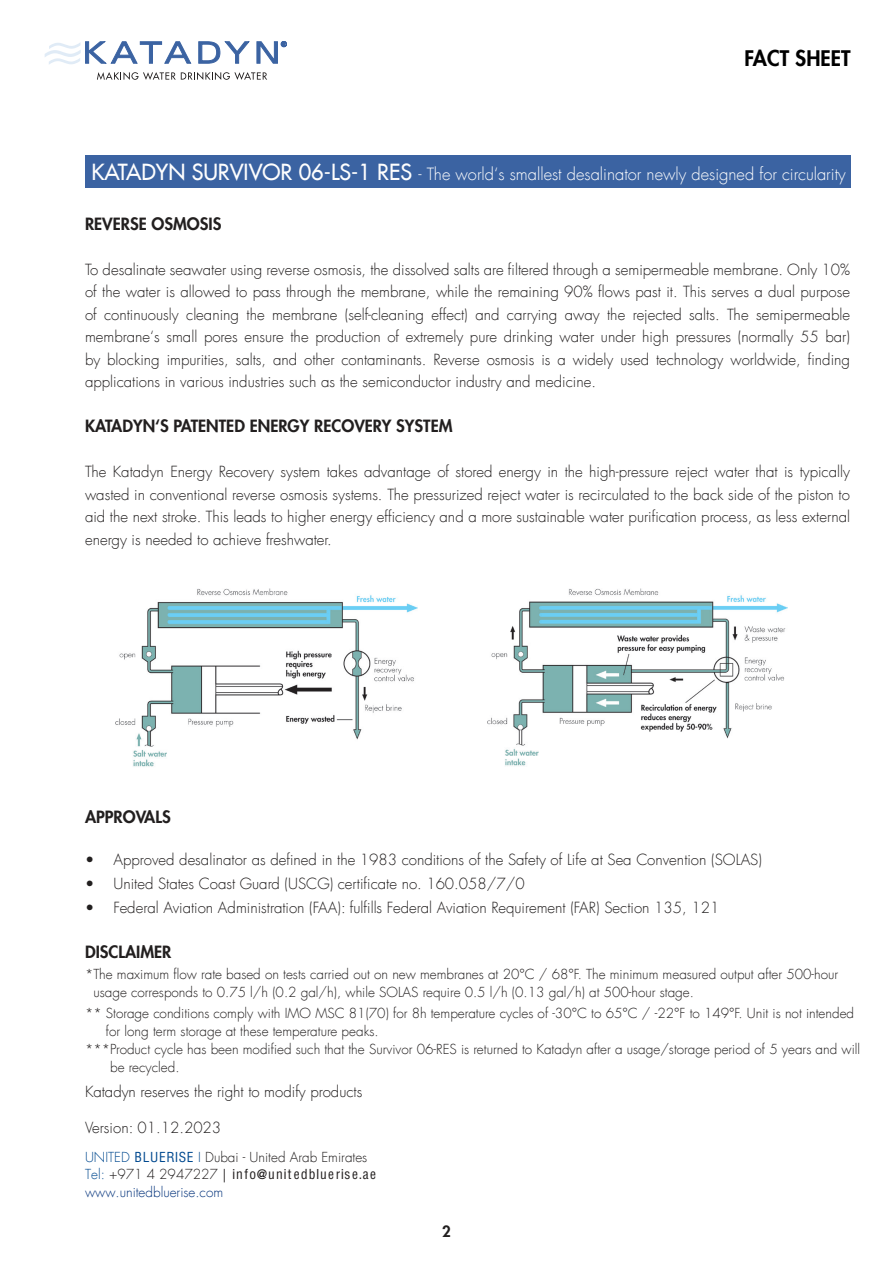
<style>
.page{position:relative;width:893px;height:1263px;background:#fff}
.page>*{position:absolute;margin:0;border:0;box-sizing:border-box;transform-origin:0 0}
.t1{font:800 21px "Futura";color:#000}
.t2{font:300 16.5px "Futura Com";color:#fefefe}
.t3{font:800 16.5px "Futura";color:#221f1f}
.t4{font:300 15px/22.5px "Futura Com";color:#221f1f;text-align:justify}
.t5{font:800 15px "Futura";color:#221f1f}
.t6{font:300 13.5px/18px "Futura Com";color:#221f1f}
.t7{font:13.5px "Helvetica LTMM 1 1000";letter-spacing:.105em;color:#221f1f}
.t8{font:300 13.5px "Futura Com";color:#05347c}
.s1{font-family:"Futura";font-weight:400;font-size:21.75px}
.s2{color:#00498f}
.s3{font-family:"Helvetica LTMM 1 1000";font-weight:400;color:#00498f}
.s4{font-family:"Helvetica LTMM 1 933";font-weight:400;color:#00498f}
.s5{font-family:"Futura Com";font-weight:300;color:#00498f}
.s6{font-family:"Futura Com";font-weight:300}
.s7{font-family:"Helvetica LTMM 1 734"}
.s8{font-family:"Helvetica LTMM 1 1"}
.s9{font-family:"Helvetica LTMM 1 467"}
</style>
<div class="page">
<svg style="left:45px;top:41px;width:147px;height:23px"></svg>
<svg style="left:198px;top:41px;width:89px;height:23px"></svg>
<svg style="left:97px;top:72px;width:170px;height:8px"></svg>
<div style="left:85px;top:155px;width:765px;height:33px;background:#3b63a2"></div>
<img style="left:116px;top:588px;width:302px;height:179px">
<img style="left:487px;top:589px;width:300px;height:177px">
<h1 class="t1" style="left:744px;top:44px;width:107px">FACT SHEET</h1>
<p class="t2" style="left:91px;top:166px;width:756px"><span class="s1">KATADYN SURVIVOR 06-LS-1 RES</span> - The world‘s smallest desalinator newly designed for circularity</p>
<p class="t3" style="left:85px;top:213px;width:138px">REVERSE OSMOSIS</p>
<p class="t4" style="left:85px;top:259px;width:766px">To desalinate seawater using reverse osmosis, the dissolved salts are filtered through a semipermeable membrane. Only 10% of the water is allowed to pass through the membrane, while the remaining 90% flows past it. This serves a dual purpose of continuously cleaning the membrane (self-cleaning effect) and carrying away the rejected salts. The semipermeable membrane‘s small pores ensure the production of extremely pure drinking water under high pressures (normally 55 bar) by blocking impurities, salts, and other contaminants. Reverse osmosis is a widely used technology worldwide, finding applications in various industries such as the semiconductor industry and medicine.</p>
<p class="t3" style="left:85px;top:415px;width:369px">KATADYN‘S PATENTED ENERGY RECOVERY SYSTEM</p>
<p class="t4" style="left:85px;top:461px;width:766px">The Katadyn Energy Recovery system takes advantage of stored energy in the high-pressure reject water that is typically wasted in conventional reverse osmosis systems. The pressurized reject water is recirculated to the back side of the piston to aid the next stroke. This leads to higher energy efficiency and a more sustainable water purification process, as less external energy is needed to achieve freshwater.</p>
<p class="t3" style="left:85px;top:806px;width:87px">APPROVALS</p>
<p class="t4" style="left:85px;top:849px;width:678px">• Approved desalinator as defined in the 1983 conditions of the Safety of Life at Sea Convention (SOLAS)</p>
<p class="t4" style="left:85px;top:873px;width:441px">• United States Coast Guard (USCG) certificate no. 160.058/7/0</p>
<p class="t4" style="left:85px;top:897px;width:636px">• Federal Aviation Administration (FAA): fulfills Federal Aviation Requirement (FAR) Section 135, 121</p>
<p class="t3" style="left:85px;top:941px;width:88px">DISCLAIMER</p>
<p class="t6" style="left:93px;top:966px;width:746px;text-indent:-8px">*The maximum flow rate based on tests carried out on new membranes at 20°C / 68°F. The minimum measured output after 500-hour usage corresponds to 0.75 l/h (0.2 gal/h), while SOLAS require 0.5 l/h (0.13 gal/h) at 500-hour stage.</p>
<p class="t6" style="left:85px;top:1005px;width:771px">** Storage conditions comply with IMO MSC 81(70) for 8h temperature cycles of -30°C to 65°C / -22°F to 149°F. Unit is not intended</p>
<p class="t6" style="left:106px;top:1023px;width:274px">for long term storage at these temperature peaks.</p>
<p class="t6" style="left:85px;top:1041px;width:777px">***Product cycle has been modified such that the Survivor 06-RES is returned to Katadyn after a usage/storage period of 5 years and will</p>
<p class="t6" style="left:110px;top:1059px;width:71px">be recycled.</p>
<p class="t4" style="left:85px;top:1081px;width:279px">Katadyn reserves the right to modify products</p>
<p class="t4" style="left:85px;top:1117px;width:138px">Version: 01.12.2023</p>
<p class="t6" style="left:85px;top:1149px;width:284px"><span class="s2">UNITED</span> <span class="s3">BLUER</span><span class="s4">I</span><span class="s3">SE</span> <span class="s2">I</span> Dubai - United Arab Emirates</p>
<p class="t7" style="left:85px;top:1166px;width:293px"><span class="s5">Tel:</span> <span class="s6">+971 4 2947227</span> | <span class="s7">i</span>nfo<span class="s8">@</span>un<span class="s7">i</span>tedb<span class="s7">l</span>uer<span class="s7">i</span>se<span class="s9">.</span>ae</p>
<p class="t8" style="left:85px;top:1186px;width:140px">www.unitedbluerise.com</p>
<p class="t5" style="left:442px;top:1222px;width:10px">2</p>
</div>
